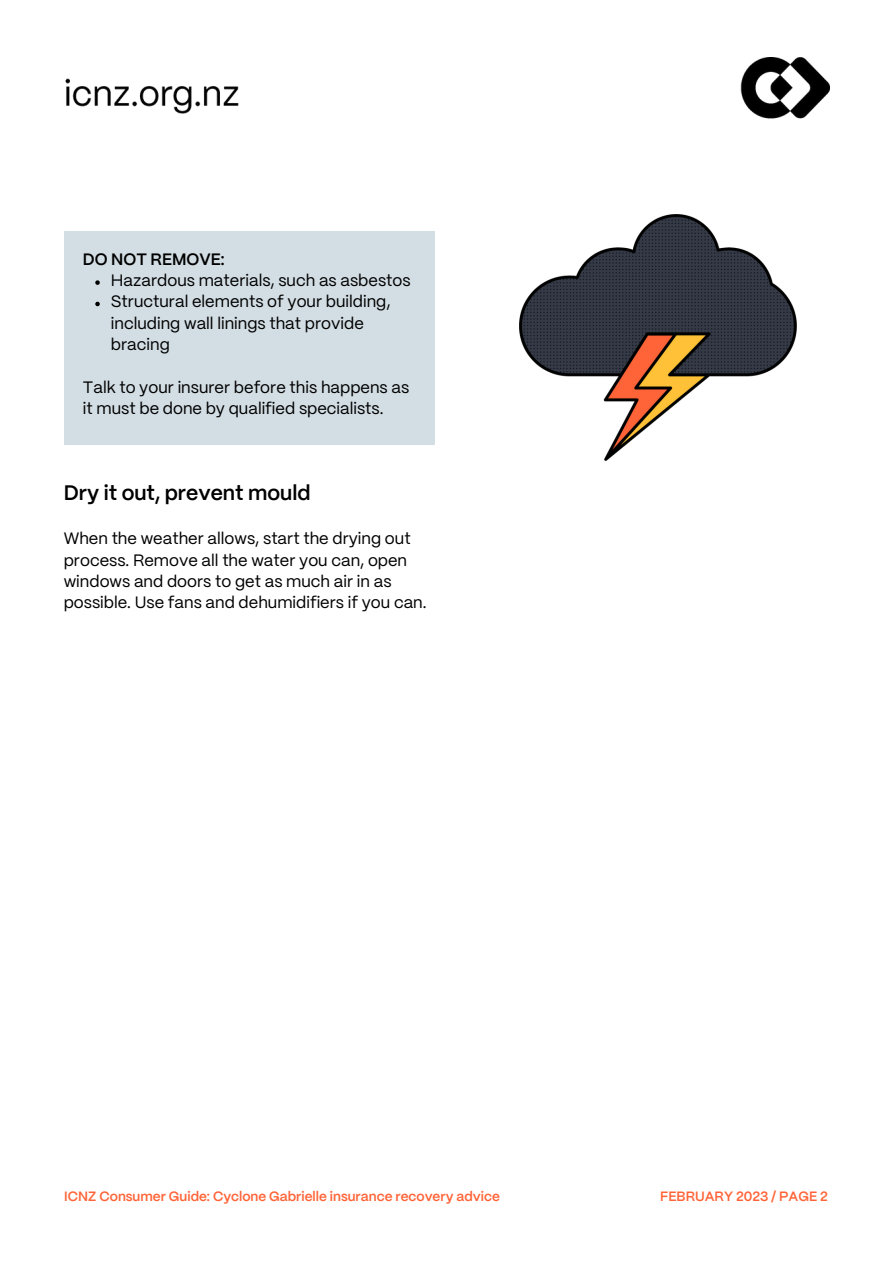
<style>
.page{position:relative;width:893px;height:1264px;background:#fff}
.page>*{position:absolute;margin:0;border:0;box-sizing:border-box;transform-origin:0 0}
.t1{font:600 21px "PP Mori";color:#000}
.t2{font:16.5px/21.3px "PP Mori";color:#000}
.t3{font:600 16.5px "PP Mori";color:#000}
.t4{font:600 13.5px "PP Mori";color:#ff6438}
</style>
<div class="page">
<img style="left:65px;top:57px;width:764px;height:62px">
<div style="left:64px;top:231px;width:371px;height:213px;background:#d3dee4"></div>
<svg style="left:95px;top:280px;width:5px;height:5px"></svg>
<svg style="left:95px;top:302px;width:5px;height:4px"></svg>
<img style="left:519px;top:215px;width:277px;height:245px">
<p class="t3" style="left:83px;top:252px;width:143px">DO NOT REMOVE:</p>
<p class="t2" style="left:111px;top:271px;width:301px">Hazardous materials, such as asbestos</p>
<p class="t2" style="left:111px;top:292px;width:281px">Structural elements of your building, including wall linings that provide bracing</p>
<p class="t2" style="left:83px;top:377px;width:328px">Talk to your insurer before this happens as it must be done by qualified specialists.</p>
<p class="t1" style="left:64px;top:484px;width:248px">Dry it out, prevent mould</p>
<p class="t2" style="left:64px;top:529px;width:364px">When the weather allows, start the drying out process. Remove all the water you can, open windows and doors to get as much air in as possible. Use fans and dehumidifiers if you can.</p>
<p class="t4" style="left:64px;top:1191px;width:437px">ICNZ Consumer Guide: Cyclone Gabrielle insurance recovery advice</p>
<p class="t4" style="left:660px;top:1191px;width:169px">FEBRUARY 2023 / PAGE 2</p>
</div>
